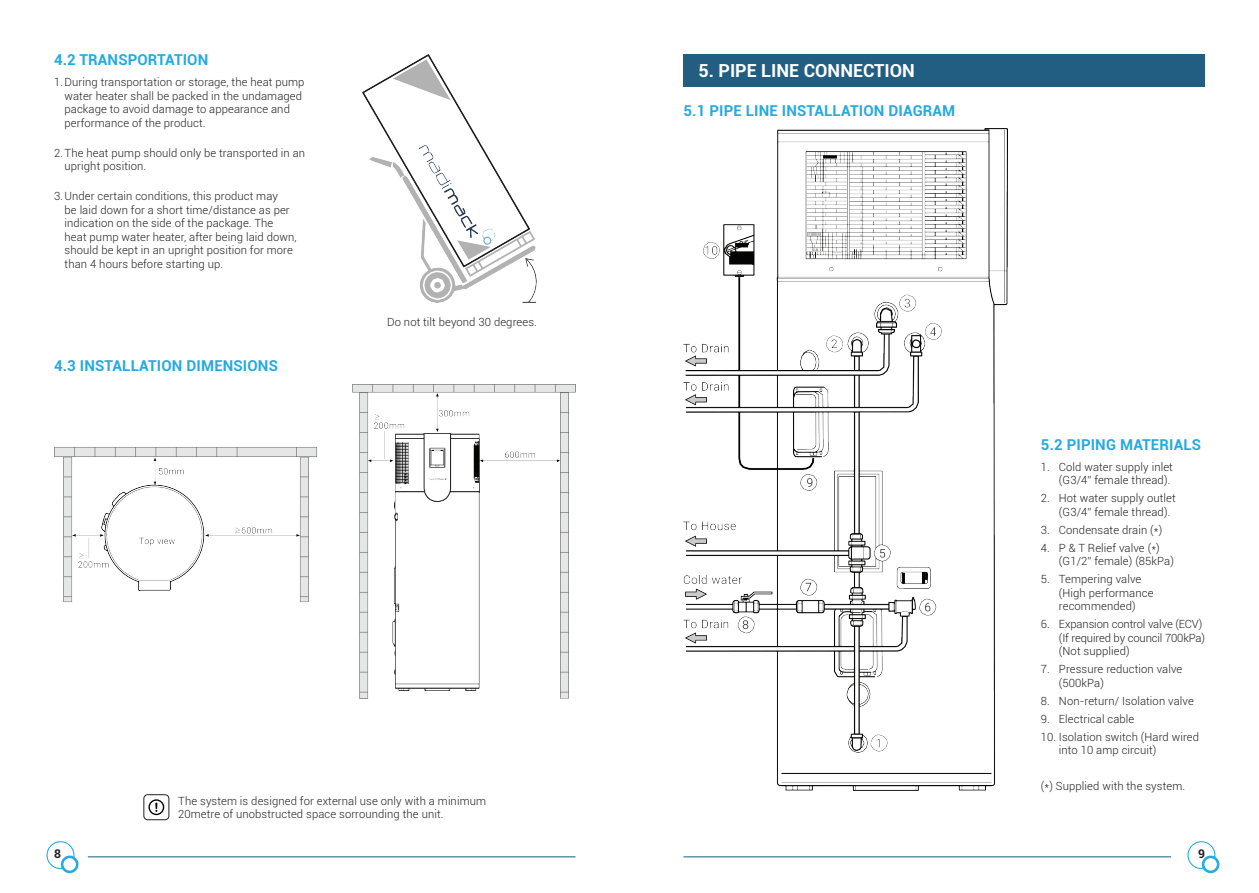
<style>
.page{position:relative;width:1259px;height:893px;background:#fff}
.page>*{position:absolute;margin:0;border:0;box-sizing:border-box;transform-origin:0 0}
.t1{font:700 18px "Roboto";color:#fff}
.t2{font:700 15px "Roboto";letter-spacing:.01em;color:#24aae1}
.t3{font:700 12px "Roboto";color:#231f20}
.t4{font:300 11.25px/13.5px "Roboto";letter-spacing:.01em;color:#231f20}
.t5{font:300 11.25px/13.5px "Roboto";letter-spacing:-.01em;color:#231f20}
</style>
<div class="page">
<hr style="left:88px;top:856px;width:487px;height:1px;background:#126081">
<hr style="left:683px;top:856px;width:488px;height:1px;background:#126081">
<svg style="left:46px;top:841px;width:33px;height:33px"></svg>
<svg style="left:1187px;top:841px;width:33px;height:33px"></svg>
<img style="left:363px;top:54px;width:173px;height:248px">
<img style="left:54px;top:385px;width:521px;height:313px">
<svg style="left:148px;top:799px;width:16px;height:16px"></svg>
<div style="left:143px;top:794px;width:26px;height:26px;border:1px solid #231f20;border-radius:4px"></div>
<div style="left:683px;top:54px;width:522px;height:33px;background:#225e82"></div>
<img style="left:683px;top:128px;width:325px;height:662px">
<h2 class="t2" style="left:54px;top:49px;width:156px">4.2 TRANSPORTATION</h2>
<p class="t4" style="left:65px;top:75px;width:241px;text-indent:-11px">1.During transportation or storage, the heat pump water heater shall be packed in the undamaged package to avoid damage to appearance and performance of the product.</p>
<p class="t4" style="left:65px;top:146px;width:242px;text-indent:-11px">2.The heat pump should only be transported in an upright position.</p>
<p class="t4" style="left:65px;top:189px;width:234px;text-indent:-10px">3.Under certain conditions, this product may<br>be laid down for a short time/distance as per indication on the side of the package. The heat pump water heater, after being laid down, should be kept in an upright position for more than 4 hours before starting up.</p>
<h2 class="t2" style="left:54px;top:355px;width:225px">4.3 INSTALLATION DIMENSIONS</h2>
<p class="t4" style="left:387px;top:315px;width:151px">Do not tilt beyond 30 degrees.</p>
<p class="t4" style="left:178px;top:794px;width:309px">The system is designed for external use only with a minimum<br>20metre of unobstructed space sorrounding the unit.</p>
<h1 class="t1" style="left:698px;top:58px;width:218px">5. PIPE LINE CONNECTION</h1>
<h2 class="t2" style="left:683px;top:100px;width:273px">5.1 PIPE LINE INSTALLATION DIAGRAM</h2>
<h2 class="t2" style="left:1041px;top:434px;width:162px">5.2 PIPING MATERIALS</h2>
<p class="t4" style="left:1041px;top:460px;width:133px;text-align:right">1. Cold water supply inlet (G3/4” female thread).</p>
<p class="t4" style="left:1059px;top:491px;width:118px;text-indent:-18px">2. Hot water supply outlet (G3/4” female thread).</p>
<p class="t4" style="left:1041px;top:523px;width:123px">3. Condensate drain (*)</p>
<p class="t4" style="left:1059px;top:541px;width:117px;text-indent:-18px">4. P &amp; T Relief valve (*) (G1/2” female) (85kPa)</p>
<p class="t4" style="left:1059px;top:572px;width:96px;text-indent:-18px">5. Tempering valve (High performance recommended)</p>
<p class="t5" style="left:1059px;top:617px;width:148px;text-indent:-18px">6. Expansion control valve (ECV) (If required by council 700kPa) (Not supplied)</p>
<p class="t4" style="left:1059px;top:662px;width:125px;text-indent:-18px">7. Pressure reduction valve (500kPa)</p>
<p class="t4" style="left:1041px;top:694px;width:154px">8. Non-return/ Isolation valve</p>
<p class="t4" style="left:1041px;top:712px;width:95px">9. Electrical cable</p>
<p class="t4" style="left:1059px;top:730px;width:142px;text-indent:-18px">10. Isolation switch (Hard wired into 10 amp circuit)</p>
<p class="t4" style="left:1041px;top:779px;width:146px">(*) Supplied with the system.</p>
<p class="t3" style="left:54px;top:845px;width:8px">8</p>
<p class="t3" style="left:1198px;top:845px;width:8px">9</p>
</div>
